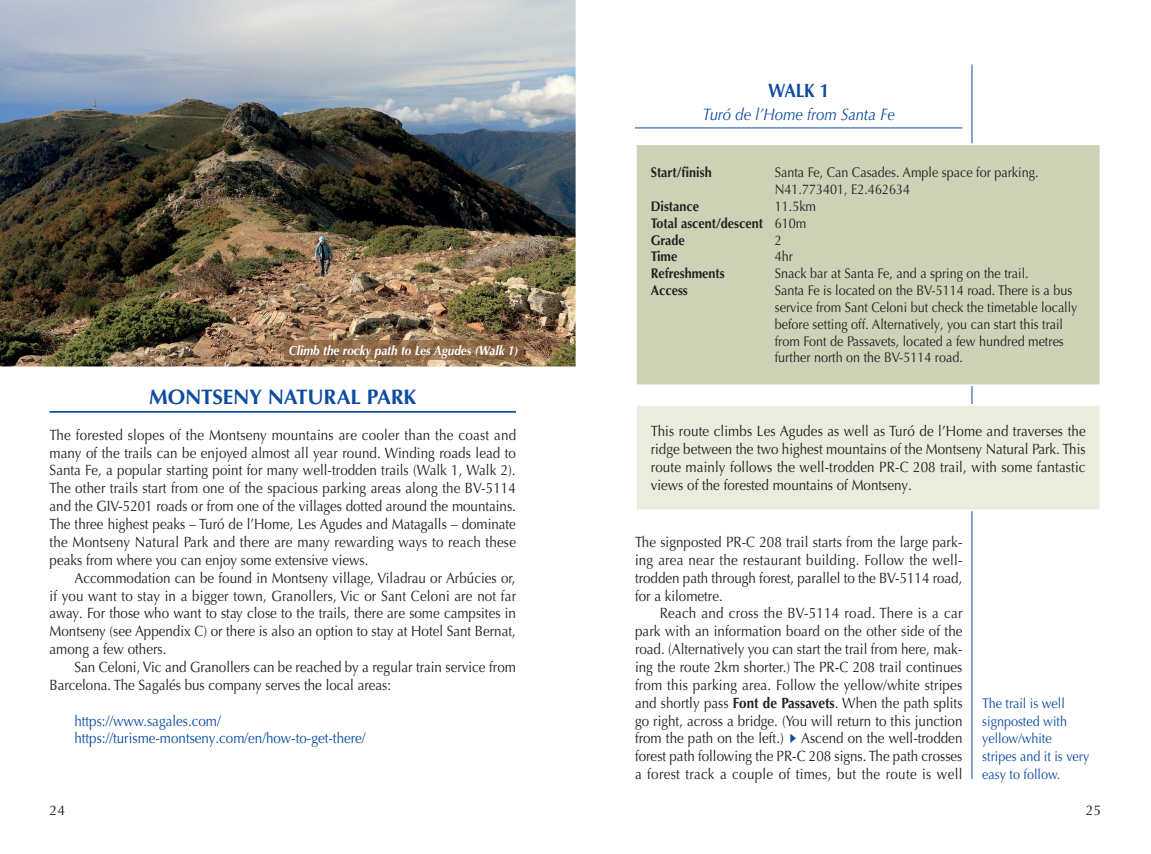
<style>
.page{position:relative;width:1151px;height:854px;background:#fff}
.page>*{position:absolute;margin:0;border:0;box-sizing:border-box;transform-origin:0 0}
.t1{font:700 21px "Optima LT Pro";letter-spacing:-.015em;color:#0d4da1}
.t2{font:700 19.25px "Optima LT Pro";color:#0d4da1;scale:.9 1}
.t3{font:italic 16.62px "Optima LT Pro";letter-spacing:-.005em;color:#0d4da1;scale:.9 1}
.t4{font:14.88px/17.8px "Optima LT Pro";color:#231f20;text-align:justify;scale:.9 1}
.t5{font:14.88px/17.8px "Optima LT Pro";color:#0d4da1;scale:.9 1}
.t6{font:14px/16.8px "Optima LT Pro";color:#231f20;scale:.9 1}
.t7{font:700 14px/16.8px "Optima LT Pro";color:#231f20;scale:.9 1}
.t8{font:14px/17.8px "Optima LT Pro";color:#0d4da1;scale:.9 1}
.t9{font:14px "Optima LT Pro";color:#231f20}
.t10{font:italic 700 13.12px "Optima";color:#fff;scale:.9 1}
.s1{font-weight:400}
.s2{font-weight:700}
.s3{color:#0d4da1}
</style>
<div class="page">
<hr style="left:971px;top:64px;width:1px;height:714px;background:#0d4da1">
<hr style="left:50px;top:411px;width:466px;height:1px;background:#0d4da1">
<hr style="left:635px;top:127px;width:327px;height:1px;background:#0d4da1">
<div style="left:636px;top:144px;width:464px;height:241px;background:#cdd2b7"></div>
<div style="left:635px;top:143px;width:466px;height:243px;border:2px solid #fff"></div>
<div style="left:636px;top:405px;width:464px;height:105px;background:#eaecdd"></div>
<div style="left:635px;top:404px;width:466px;height:107px;border:2px solid #fff"></div>
<img style="left:0;top:0;width:576px;height:367px">
<svg style="left:284px;top:340px;width:239px;height:20px;background:#8d6948"></svg>
<p class="t2" style="left:768px;top:78px;width:69px">WALK 1</p>
<p class="t3" style="left:702px;top:104px;width:215px">Turó de l’Home from Santa Fe</p>
<p class="t10" style="left:289px;top:343px;width:256px">Climb the rocky path to Les Agudes (Walk 1)</p>
<h1 class="t1" style="left:149px;top:383px;width:269px">MONTSENY NATURAL PARK</h1>
<p class="t4" style="left:50px;top:425px;width:520px">The forested slopes of the Montseny mountains are cooler than the coast and many of the trails can be enjoyed almost all year round. Winding roads lead to Santa Fe, a popular starting point for many well-trodden trails (Walk 1, Walk 2).<br>The other trails start from one of the spacious parking areas along the BV-5114 and the GIV-5201 roads or from one of the villages dotted around the mountains.<br>The three highest peaks – Turó de l’Home, Les Agudes and Matagalls – dominate the Montseny Natural Park and there are many rewarding ways to reach these peaks from where you can enjoy some extensive views.</p>
<p class="t4" style="left:50px;top:568px;width:520px;text-indent:25px">Accommodation can be found in Montseny village, Viladrau or Arbúcies or, if you want to stay in a bigger town, Granollers, Vic or Sant Celoni are not far away. For those who want to stay close to the trails, there are some campsites in Montseny (see Appendix C) or there is also an option to stay at Hotel Sant Bernat, among a few others.</p>
<p class="t4" style="left:50px;top:658px;width:520px;text-indent:25px">San Celoni, Vic and Granollers can be reached by a regular train service from<br>Barcelona. The Sagalés bus company serves the local areas:</p>
<p class="t5" style="left:74px;top:711px;width:325px">https://www.sagales.com/ https://turisme-montseny.com/en/how-to-get-there/</p>
<p class="t7" style="left:651px;top:164px;width:69px">Start/finish</p>
<p class="t6" style="left:775px;top:164px;width:294px">Santa Fe, Can Casades. Ample space for parking.<br>N41.773401, E2.462634</p>
<p class="t7" style="left:651px;top:197px;width:55px">Distance</p>
<p class="t7" style="left:651px;top:197px;width:185px;text-indent:124px"><span class="s1">11.5km<br></span>Total ascent/descent <span class="s1">610m<br></span>Grade</p>
<p class="t6" style="left:775px;top:231px;width:9px">2</p>
<p class="t7" style="left:651px;top:248px;width:31px">Time</p>
<p class="t6" style="left:775px;top:248px;width:22px">4hr</p>
<p class="t7" style="left:651px;top:265px;width:84px">Refreshments</p>
<p class="t6" style="left:775px;top:265px;width:284px">Snack bar at Santa Fe, and a spring on the trail.</p>
<p class="t7" style="left:651px;top:281px;width:43px">Access</p>
<p class="t6" style="left:775px;top:282px;width:338px">Santa Fe is located on the BV-5114 road. There is a bus service from Sant Celoni but check the timetable locally before setting off. Alternatively, you can start this trail from Font de Passavets, located a few hundred metres further north on the BV-5114 road.</p>
<p class="t4" style="left:651px;top:422px;width:485px">This route climbs Les Agudes as well as Turó de l’Home and traverses the ridge between the two highest mountains of the Montseny Natural Park. This route mainly follows the well-trodden PR-C 208 trail, with some fantastic views of the forested mountains of Montseny.</p>
<p class="t4" style="left:635px;top:533px;width:365px">The signposted PR-C 208 trail starts from the large park&shy;ing area near the restaurant building. Follow the well&shy;trodden path through forest, parallel to the BV-5114 road, for a kilometre.</p>
<p class="t4" style="left:635px;top:604px;width:365px;text-indent:25px">Reach and cross the BV-5114 road. There is a car park with an information board on the other side of the road. (Alternatively you can start the trail from here, mak&shy;ing the route 2km shorter.) The PR-C 208 trail continues from this parking area. Follow the yellow/white stripes and shortly pass <span class="s2">Font de Passavets</span>. When the path splits go right, across a bridge. (You will return to this junction from the path on the left.)<span class="s3">✔</span>Ascend on the well-trodden forest path following the PR-C 208 signs. The path crosses a forest track a couple of times, but the route is well</p>
<p class="t8" style="left:982px;top:694px;width:120px">The trail is well signposted with yellow/white stripes and it is very easy to follow.</p>
<p class="t9" style="left:50px;top:801px;width:17px">24</p>
<p class="t9" style="left:1086px;top:801px;width:17px">25</p>
</div>
